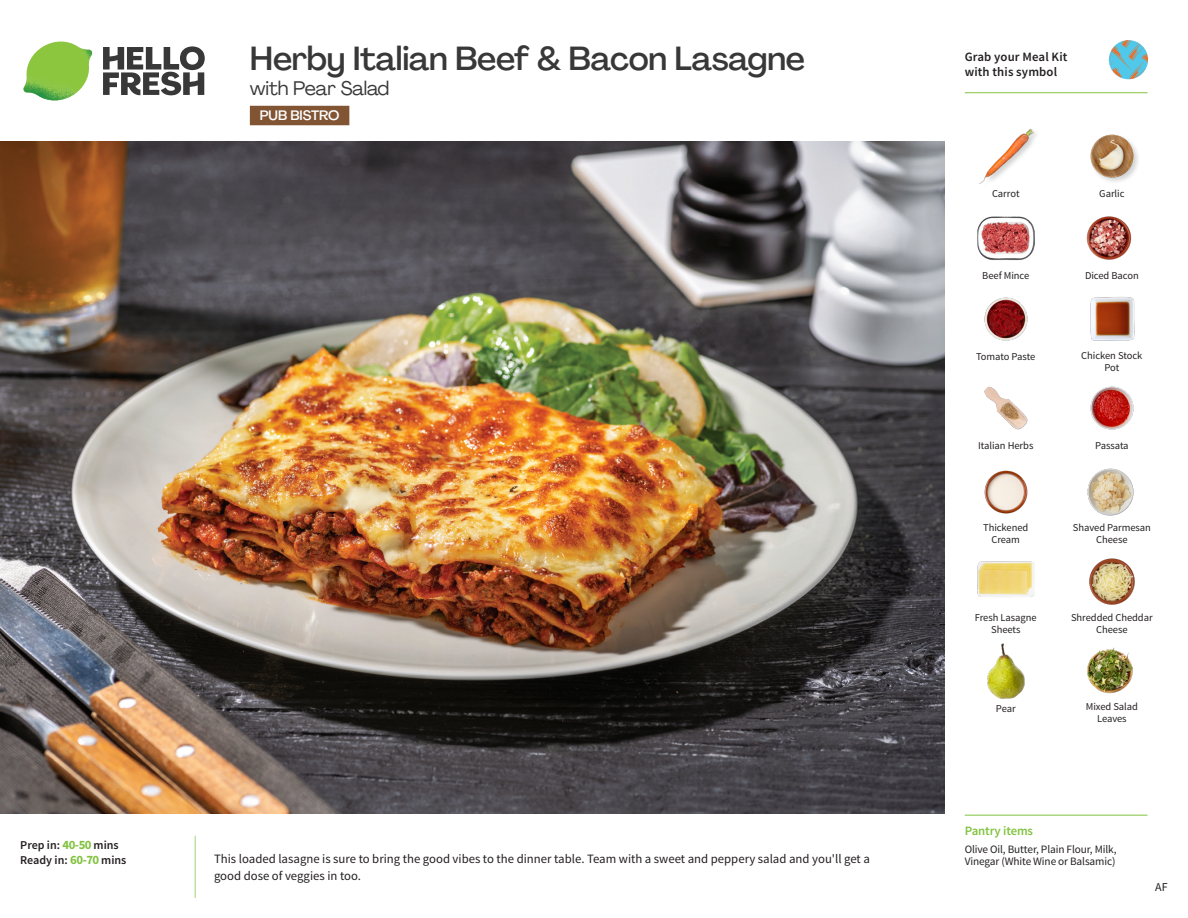
<style>
.page{position:relative;width:1188px;height:918px;background:#fff}
.page>*{position:absolute;margin:0;border:0;box-sizing:border-box;transform-origin:0 0}
._15_Titel_UK{font:500 33px "Agrandir";letter-spacing:-.01em;color:#383839}
._15_Titel_UK-2{font:19.5px "Agrandir";letter-spacing:-.01em;color:#383839}
.t1{font:500 13.5px "Agrandir";color:#fff}
.Step_6_Text_AU{font:12.75px/16.5px "Source Sans Pro";color:#231f20}
.t2{font:600 12.75px/15px "Source Sans Pro";letter-spacing:.01em;color:#231f20}
._04_Headers_Front{font:600 12.75px "Source Sans Pro";letter-spacing:-.01em;color:#81c340}
._04_Intro{font:600 12px "Source Sans Pro";color:#231f20}
.t3{font:12px "Source Sans Pro";color:#231f20}
._05_Pantry{font:11.25px/12px "Source Sans Pro";letter-spacing:-.01em;color:#231f20}
._18_FRONT_ingredient{font:10.5px/12px "Source Sans Pro";letter-spacing:-.005em;color:#231f20;text-align:center}
.s1{font-weight:700;font-size:12.75px;color:#81c340}
</style>
<div class="page">
<svg style="left:103px;top:46px;width:102px;height:49px"></svg>
<img style="left:23px;top:42px;width:69px;height:59px">
<svg style="left:1091px;top:40px;width:57px;height:54px"></svg>
<img style="left:0;top:142px;width:945px;height:672px">
<div style="left:250px;top:106px;width:99px;height:19px;background:#815534"></div>
<img style="left:987px;top:643px;width:38px;height:55px">
<img style="left:977px;top:216px;width:57px;height:45px">
<img style="left:1087px;top:647px;width:46px;height:47px">
<img style="left:1086px;top:216px;width:46px;height:44px">
<img style="left:1089px;top:558px;width:46px;height:47px">
<img style="left:984px;top:470px;width:44px;height:44px">
<img style="left:1087px;top:468px;width:47px;height:48px">
<img style="left:977px;top:561px;width:57px;height:36px">
<img style="left:1090px;top:386px;width:44px;height:44px">
<img style="left:984px;top:297px;width:44px;height:44px">
<img style="left:984px;top:386px;width:44px;height:44px">
<img style="left:979px;top:128px;width:55px;height:56px">
<img style="left:1090px;top:134px;width:48px;height:48px">
<img style="left:1090px;top:297px;width:45px;height:44px">
<hr style="left:965px;top:815px;width:183px;height:1px;background:#81c340">
<hr style="left:965px;top:92px;width:183px;height:1px;background:#81c340">
<p class="_15_Titel_UK" style="left:250px;top:38px;width:557px">Herby Italian Beef &amp; Bacon Lasagne</p>
<p class="_15_Titel_UK-2" style="left:250px;top:76px;width:141px">with Pear Salad</p>
<p class="t1" style="left:260px;top:107px;width:81px">PUB BISTRO</p>
<p class="_04_Intro" style="left:20px;top:838px;width:100px">Prep in: <span class="s1">40-50</span> mins</p>
<p class="_04_Intro" style="left:20px;top:853px;width:108px">Ready in: <span class="s1">60-70</span> mins</p>
<p class="Step_6_Text_AU" style="left:214px;top:851px;width:657px">This loaded lasagne is sure to bring the good vibes to the dinner table. Team with a sweet and peppery salad and you'll get a good dose of veggies in too.</p>
<p class="t2" style="left:965px;top:50px;width:104px">Grab your Meal Kit with this symbol</p>
<p class="_18_FRONT_ingredient" style="left:992px;top:188px;width:29px">Carrot</p>
<p class="_18_FRONT_ingredient" style="left:1099px;top:188px;width:27px">Garlic</p>
<p class="_18_FRONT_ingredient" style="left:982px;top:270px;width:48px">Beef Mince</p>
<p class="_18_FRONT_ingredient" style="left:1085px;top:270px;width:55px">Diced Bacon</p>
<p class="_18_FRONT_ingredient" style="left:976px;top:351px;width:61px">Tomato Paste</p>
<p class="_18_FRONT_ingredient" style="left:1081px;top:349px;width:63px">Chicken Stock<br>Pot</p>
<p class="_18_FRONT_ingredient" style="left:978px;top:439px;width:57px">Italian Herbs</p>
<p class="_18_FRONT_ingredient" style="left:1095px;top:439px;width:35px">Passata</p>
<p class="_18_FRONT_ingredient" style="left:983px;top:522px;width:47px">Thickened<br>Cream</p>
<p class="_18_FRONT_ingredient" style="left:1073px;top:522px;width:79px">Shaved Parmesan<br>Cheese</p>
<p class="_18_FRONT_ingredient" style="left:975px;top:611px;width:63px">Fresh Lasagne<br>Sheets</p>
<p class="_18_FRONT_ingredient" style="left:1071px;top:611px;width:83px">Shredded Cheddar<br>Cheese</p>
<p class="_18_FRONT_ingredient" style="left:996px;top:703px;width:21px">Pear</p>
<p class="_18_FRONT_ingredient" style="left:1086px;top:701px;width:54px">Mixed Salad<br>Leaves</p>
<p class="_04_Headers_Front" style="left:965px;top:822px;width:70px">Pantry items</p>
<p class="_05_Pantry" style="left:965px;top:844px;width:153px">Olive Oil, Butter, Plain Flour, Milk,<br>Vinegar (White Wine or Balsamic)</p>
<p class="t3" style="left:1155px;top:879px;width:14px">AF</p>
</div>
